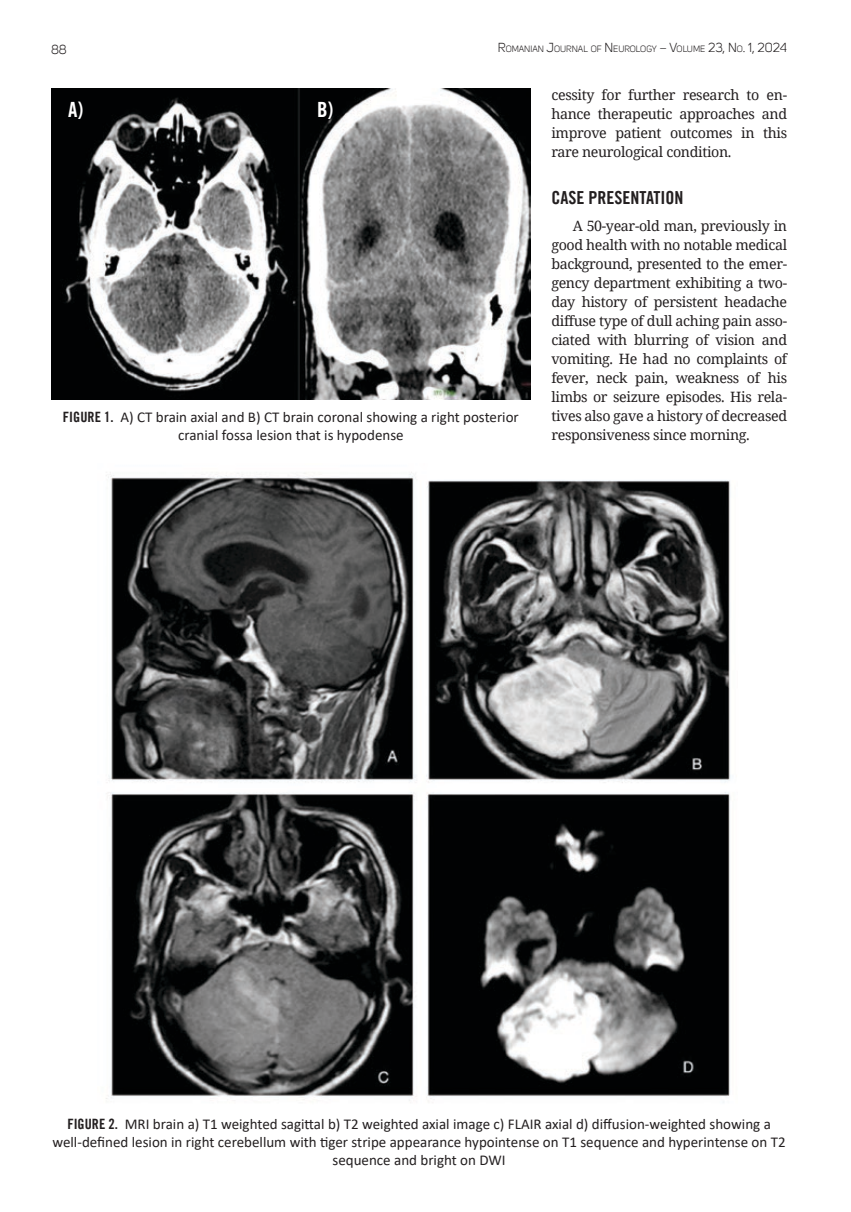
<style>
.page{position:relative;width:851px;height:1212px;background:#fff}
.page>*{position:absolute;margin:0;border:0;box-sizing:border-box;transform-origin:0 0}
.t1{font:21px "AA Med Title";color:#fff}
.t2{font:18px "AA Med Title";color:#231f20}
.t3{font:15px/18px "Calibri";color:#231f20;text-align:center}
.t4{font:14.25px/18.9px "AA Med Star";letter-spacing:-.025em;color:#231f20;text-align:justify}
.t5{font:12.75px "Uni Sans";color:#231f20}
.t6{font:8.85px "Uni Sans";color:#231f20}
.s1{font-size:12.75px}
.s2{font-family:"AA Med Title";font-size:14.25px}
</style>
<div class="page">
<img style="left:51px;top:88px;width:479px;height:312px">
<img style="left:106px;top:472px;width:625px;height:631px">
<p class="t5" style="left:51px;top:42px;width:17px">88</p>
<p class="t6" style="left:497px;top:44px;width:291px"><span class="s1">R</span>OMANIAN <span class="s1">J</span>OURNAL OF <span class="s1">N</span> EUROLOGY <span class="s1">– V</span>OLUME <span class="s1">23, N</span>O<span class="s1">. 1, 2024</span></p>
<h1 class="t1" style="left:68px;top:97px;width:17px">a)</h1>
<h1 class="t1" style="left:317px;top:97px;width:18px">b)</h1>
<p class="t3" style="left:63px;top:407px;width:457px"><span class="s2">FIGURE 1.</span> A) CT brain axial and B) CT brain coronal showing a right posterior cranial fossa lesion that is hypodense</p>
<p class="t4" style="left:551px;top:85px;width:237px">cessity for further research to en&shy;hance therapeutic approaches and improve patient outcomes in this rare neurological condition.</p>
<p class="t2" style="left:551px;top:186px;width:133px">CASE PRESENTATION</p>
<p class="t4" style="left:551px;top:216px;width:237px;text-indent:21px">A 50-year-old man, previously in good health with no notable medical background, presented to the emer&shy;gency department exhibiting a two&shy;day history of persistent headache diffuse type of dull aching pain asso&shy;ciated with blurring of vision and vomiting. He had no complaints of fever, neck pain, weakness of his limbs or seizure episodes. His rela&shy;tives also gave a history of decreased responsiveness since morning.</p>
<p class="t3" style="left:52px;top:1115px;width:734px"><span class="s2">FIGURE 2.</span> MRI brain a) T1 weighted sagittal b) T2 weighted axial image c) FLAIR axial d) diffusion-weighted showing a well-defined lesion in right cerebellum with tiger stripe appearance hypointense on T1 sequence and hyperintense on T2 sequence and bright on DWI</p>
</div>
